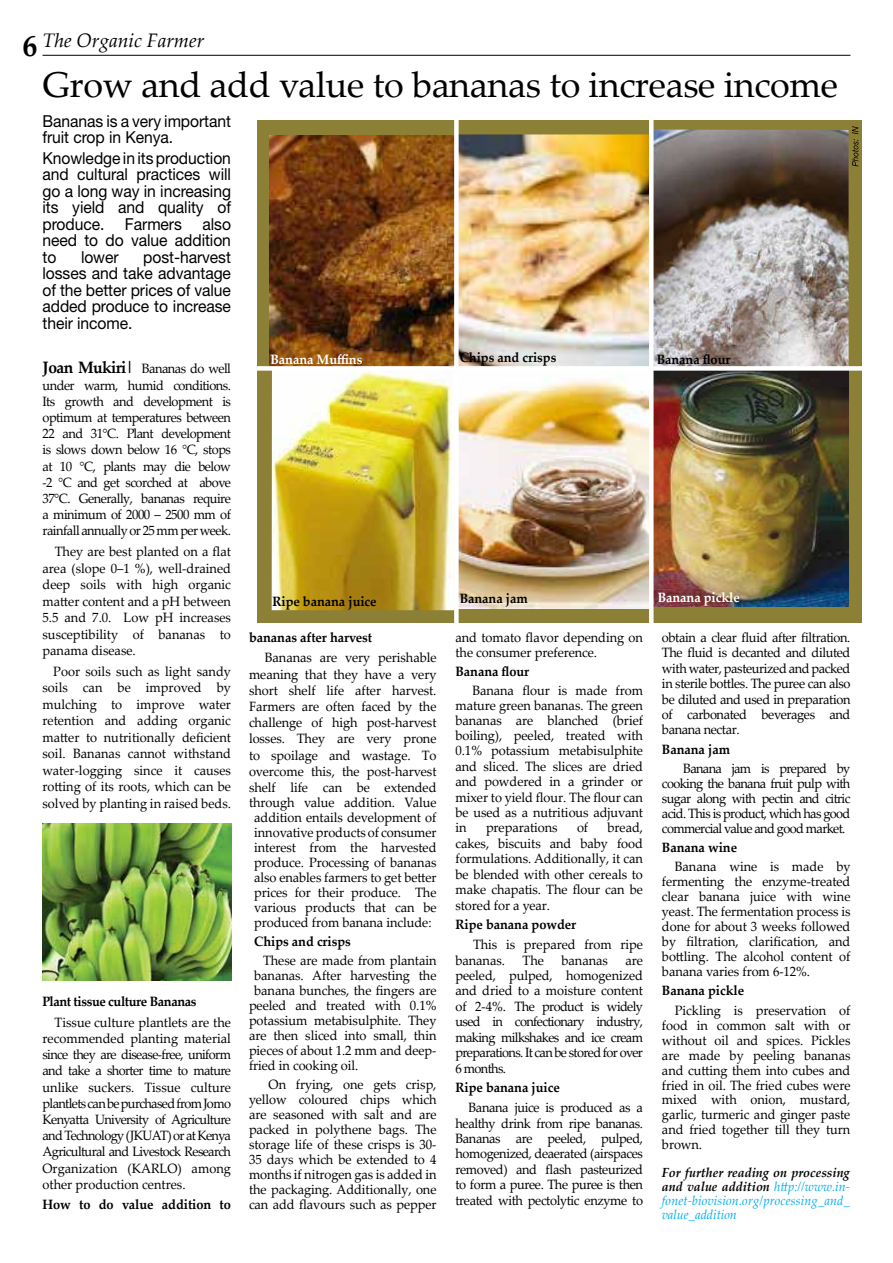
<style>
.page{position:relative;width:893px;height:1263px;background:#fff}
.page>*{position:absolute;margin:0;border:0;box-sizing:border-box;transform-origin:0 0}
.t1{font:36px "Palatino Linotype";letter-spacing:-.01em;color:#000}
.t2{font:700 30px "Palatino Linotype";color:#000}
.t3{font:italic 19.5px "Palatino Linotype";color:#000}
.t4{font:16.5px/16.5px "Helvetica Neue LT Std";letter-spacing:-.005em;color:#000;text-align:justify;scale:.95 1}
.t5{font:13.5px/15px "Palatino Linotype";letter-spacing:-.005em;color:#000;text-align:justify;scale:.95 1}
.t6{font:700 13.5px "Palatino Linotype";letter-spacing:-.005em;color:#000;scale:.95 1}
.t7{font:700 13.5px "Palatino Linotype";letter-spacing:-.03em;color:#000;scale:.95 1}
.t8{font:700 13.5px "Palatino Linotype";letter-spacing:-.005em;color:#fff;scale:.95 1}
.t9{font:italic 13.2px/14px "Palatino Linotype";letter-spacing:.01em;color:#00aeef;text-align:justify;scale:.95 1}
.s1{font-weight:700;font-size:16.5px}
.s2{font-weight:700;color:#000}
</style>
<div class="page">
<div style="left:257px;top:120px;width:605px;height:503px;background:#8c8036"></div>
<img style="left:459px;top:134px;width:190px;height:474px">
<img style="left:272px;top:371px;width:182px;height:239px">
<img style="left:270px;top:135px;width:184px;height:231px">
<img style="left:654px;top:130px;width:195px;height:476px">
<div style="left:454px;top:114px;width:5px;height:518px;background:#fff"></div>
<div style="left:649px;top:114px;width:5px;height:518px;background:#fff"></div>
<div style="left:248px;top:366px;width:615px;height:5px;background:#fff"></div>
<img style="left:43px;top:824px;width:188px;height:156px">
<svg style="left:852px;top:126px;width:6px;height:40px"></svg>
<hr style="left:43px;top:55px;width:807px;height:1px;background:#000">
<h3 class="t3" style="left:43px;top:27px;width:163px">The Organic Farmer</h3>
<h2 class="t2" style="left:22px;top:24px;width:16px">6</h2>
<h1 class="t1" style="left:43px;top:59px;width:797px">Grow and add value to bananas to increase income</h1>
<p class="t4" style="left:43px;top:112px;width:200px">Bananas is a very important fruit crop in Kenya.</p>
<p class="t4" style="left:43px;top:150px;width:200px">Knowledge in its production and cultural practices will go a long way in increasing its yield and quality of produce. Farmers also need to do value addition to</p>
<p class="t4" style="left:43px;top:249px;width:200px;text-indent:101px">post-harvest losses and take advantage of the better prices of value added produce to increase their income.</p>
<p class="t5" style="left:43px;top:360px;width:200px;line-height:16.2px"><span class="s1">Joan Mukiri|</span> Bananas do well under warm, humid conditions.<br>Its growth and development is optimum at temperatures between 22 and 31°C. Plant development is slows down below 16 °C, stops at 10 °C, plants may die below -2 °C and get scorched at above 37°C. Generally, bananas require a minimum of 2000 – 2500 mm of rainfall annually or 25 mm per week.</p>
<p class="t5" style="left:43px;top:543px;width:200px;line-height:16.5px;text-indent:12px">They are best planted on a flat area (slope 0–1 %), well-drained deep soils with high organic matter content and a pH between 5.5 and 7.0. Low pH increases susceptibility of bananas to panama disease.</p>
<p class="t5" style="left:43px;top:662px;width:200px;line-height:16.5px;text-indent:11px">Poor soils such as light sandy soils can be improved by mulching to improve water retention and adding organic matter to nutritionally deficient soil. Bananas cannot withstand water-logging since it causes rotting of its roots, which can be solved by planting in raised beds.</p>
<p class="t4" style="left:81px;top:249px;width:41px">lower</p>
<p class="t7" style="left:43px;top:992px;width:164px">Plant tissue culture Bananas</p>
<p class="t5" style="left:43px;top:1013px;width:200px;line-height:16.2px;text-indent:12px">Tissue culture plantlets are the recommended planting material since they are disease-free, uniform and take a shorter time to mature unlike suckers. Tissue culture plantlets can be purchased from Jomo Kenyatta University of Agriculture and Technology (JKUAT) or at Kenya Agricultural and Livestock Research Organization (KARLO) among other production centres.</p>
<p class="t6" style="left:43px;top:1195px;width:200px">How to do value addition to</p>
<p class="t8" style="left:270px;top:350px;width:98px">Banana Muffins</p>
<p class="t6" style="left:272px;top:591px;width:111px">Ripe banana juice</p>
<p class="t6" style="left:249px;top:628px;width:131px">bananas after harvest</p>
<p class="t5" style="left:265px;top:650px;width:182px">Bananas are very perishable</p>
<p class="t5" style="left:249px;top:666px;width:199px">meaning that they have a very</p>
<p class="t5" style="left:249px;top:682px;width:199px">short shelf life after harvest.</p>
<p class="t5" style="left:249px;top:698px;width:199px">Farmers are often faced by the</p>
<p class="t5" style="left:249px;top:714px;width:199px">challenge of high post-harvest</p>
<p class="t5" style="left:249px;top:731px;width:199px">losses. They are very prone</p>
<p class="t5" style="left:249px;top:747px;width:199px">to spoilage and wastage. To</p>
<p class="t5" style="left:249px;top:763px;width:199px">overcome this, the post-harvest</p>
<p class="t5" style="left:249px;top:779px;width:199px">shelf life can be extended</p>
<p class="t5" style="left:249px;top:794px;width:199px">through value addition. Value</p>
<p class="t5" style="left:254px;top:809px;width:193px">addition entails development of</p>
<p class="t5" style="left:254px;top:824px;width:193px">innovative products of consumer</p>
<p class="t5" style="left:254px;top:839px;width:193px">interest from the harvested</p>
<p class="t5" style="left:254px;top:854px;width:193px">produce. Processing of bananas</p>
<p class="t5" style="left:254px;top:869px;width:193px">also enables farmers to get better</p>
<p class="t5" style="left:254px;top:884px;width:193px">prices for their produce. The</p>
<p class="t5" style="left:254px;top:899px;width:193px">various products that can be</p>
<p class="t5" style="left:254px;top:914px;width:188px">produced from banana include:</p>
<p class="t6" style="left:254px;top:932px;width:103px">Chips and crisps</p>
<p class="t5" style="left:263px;top:952px;width:184px">These are made from plantain</p>
<p class="t5" style="left:254px;top:967px;width:193px">bananas. After harvesting the</p>
<p class="t5" style="left:254px;top:982px;width:193px">banana bunches, the fingers are</p>
<p class="t5" style="left:249px;top:997px;width:199px">peeled and treated with 0.1%</p>
<p class="t5" style="left:249px;top:1012px;width:199px">potassium metabisulphite. They</p>
<p class="t5" style="left:249px;top:1027px;width:199px">are then sliced into small, thin</p>
<p class="t5" style="left:249px;top:1042px;width:199px">pieces of about 1.2 mm and deep-</p>
<p class="t5" style="left:249px;top:1057px;width:117px">fried in cooking oil.</p>
<p class="t5" style="left:249px;top:1076px;width:199px;text-indent:20px">On frying, one gets crisp, yellow coloured chips which are seasoned with salt and are packed in polythene bags. The storage life of these crisps is 30- 35 days which be extended to 4 months if nitrogen gas is added in the packaging. Additionally, one can add flavours such as pepper</p>
<p class="t6" style="left:460px;top:348px;width:103px">Chips and crisps</p>
<p class="t6" style="left:657px;top:350px;width:79px">Banana flour</p>
<p class="t6" style="left:460px;top:589px;width:73px">Banana jam</p>
<p class="t5" style="left:455px;top:629px;width:199px">and tomato flavor depending on the consumer preference.</p>
<p class="t6" style="left:455px;top:662px;width:79px">Banana flour</p>
<p class="t5" style="left:455px;top:683px;width:199px;text-indent:17px">Banana flour is made from mature green bananas. The green bananas are blanched (brief boiling), peeled, treated with 0.1% potassium metabisulphite and sliced. The slices are dried and powdered in a grinder or mixer to yield flour. The flour can be used as a nutritious adjuvant in</p>
<p class="t5" style="left:486px;top:820px;width:77px">preparations</p>
<p class="t5" style="left:577px;top:820px;width:13px">of</p>
<p class="t5" style="left:455px;top:820px;width:199px;line-height:15.5px;text-indent:152px">bread, cakes, biscuits and baby food formulations. Additionally, it can be blended with other cereals to make chapatis. The flour can be stored for a year.</p>
<p class="t6" style="left:455px;top:915px;width:128px">Ripe banana powder</p>
<p class="t5" style="left:455px;top:936px;width:199px;line-height:15.5px;text-indent:18px">This is prepared from ripe bananas.</p>
<p class="t5" style="left:523px;top:952px;width:24px">The</p>
<p class="t5" style="left:562px;top:952px;width:50px">bananas</p>
<p class="t5" style="left:455px;top:952px;width:199px;line-height:15.5px;text-indent:170px">are peeled, pulped, homogenized and dried to a moisture content of 2-4%. The product is widely used in confectionary industry, making milkshakes and ice cream preparations. It can be stored for over 6 months.</p>
<p class="t6" style="left:455px;top:1078px;width:111px">Ripe banana juice</p>
<p class="t5" style="left:455px;top:1099px;width:199px;line-height:15.5px;text-indent:13px">Banana juice is produced as a healthy drink from ripe bananas.<br>Bananas are peeled, pulped, homogenized, deaerated (airspaces removed) and flash pasteurized to form a puree. The puree is then treated with pectolytic enzyme to</p>
<p class="t8" style="left:658px;top:588px;width:88px">Banana pickle</p>
<p class="t5" style="left:662px;top:629px;width:200px;line-height:15.5px">obtain a clear fluid after filtration.<br>The fluid is decanted and diluted with water, pasteurized and packed in sterile bottles. The puree can also be diluted and used in preparation of carbonated beverages and banana nectar.</p>
<p class="t6" style="left:662px;top:739px;width:73px">Banana jam</p>
<p class="t5" style="left:662px;top:760px;width:200px;text-indent:21px">Banana jam is prepared by cooking the banana fruit pulp with sugar along with pectin and citric acid. This is product, which has good commercial value and good market.</p>
<p class="t6" style="left:662px;top:838px;width:81px">Banana wine</p>
<p class="t5" style="left:662px;top:859px;width:200px;text-indent:13px">Banana wine is made by fermenting the enzyme-treated clear banana juice with wine yeast. The fermentation process is done for about 3 weeks followed by filtration, clarification, and bottling. The alcohol content of banana varies from 6-12%.</p>
<p class="t6" style="left:662px;top:981px;width:88px">Banana pickle</p>
<p class="t5" style="left:662px;top:1002px;width:200px;text-indent:13px">Pickling is preservation of food in common salt with or without oil and spices. Pickles are made by peeling bananas and cutting them into cubes and fried in oil. The fried cubes were mixed with onion, mustard, garlic, turmeric and ginger paste and fried together till they turn brown.</p>
<p class="t9" style="left:662px;top:1165px;width:199px"><span class="s2">For further reading on processing and value addition</span> http://www.in&shy;fonet-biovision.org/processing_and_ value_addition</p>
</div>
